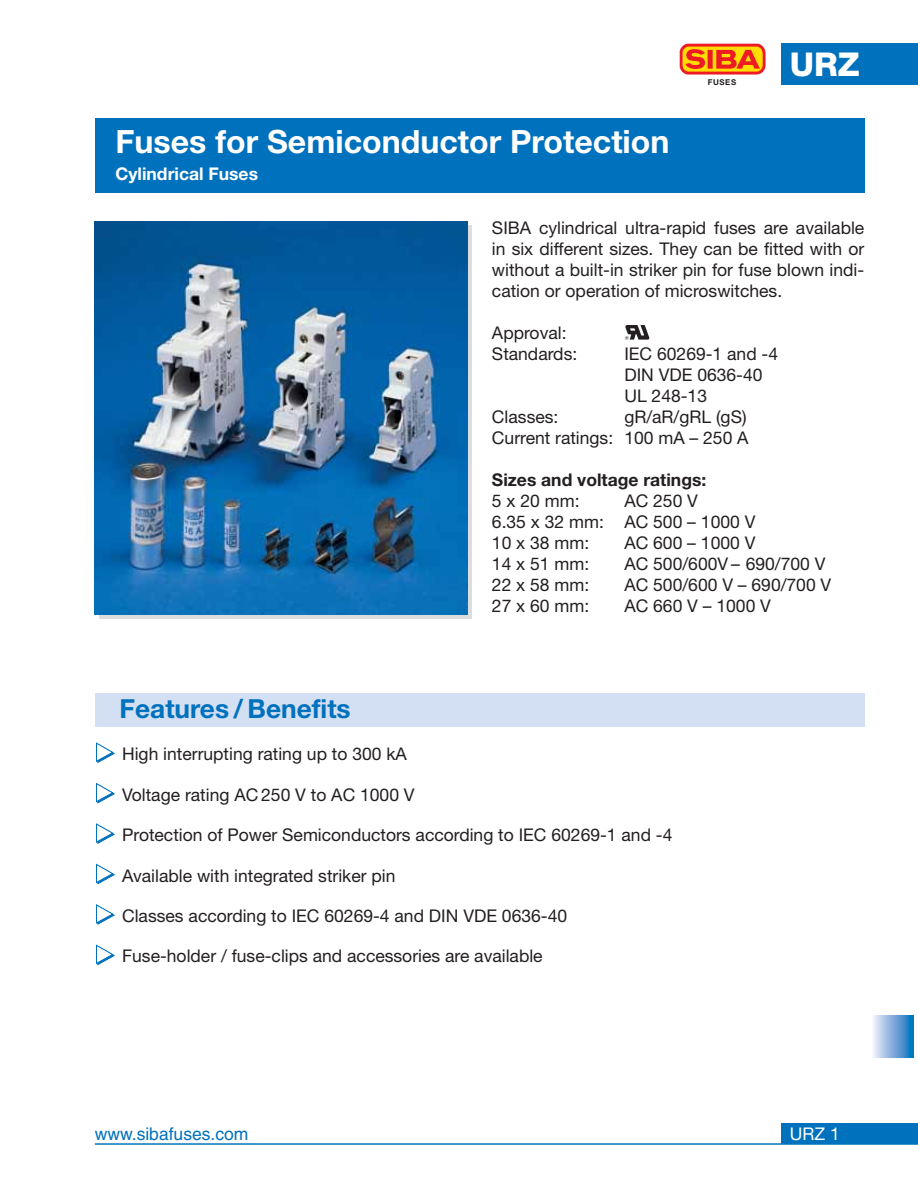
<style>
.page{position:relative;width:918px;height:1188px;background:#fff}
.page>*{position:absolute;margin:0;border:0;box-sizing:border-box;transform-origin:0 0}
.t1{font:800 32.85px "Helvetica Neue";color:#fff}
.t2{font:700 32.1px "Helvetica Neue";color:#fff}
.t3{font:700 26.25px "Helvetica Neue";color:#0071bc}
.t4{font:17.55px/21px "Helvetica Neue";color:#231f20}
.t5{font:700 17.55px "Helvetica Neue";color:#231f20}
.t6{font:17.55px "Helvetica";color:#0071bc}
.t7{font:700 17.55px "Helvetica Neue";color:#fff}
.t8{font:17.55px "Helvetica Neue";color:#fff}
.t9{font:700 8.1px "Helvetica Neue";letter-spacing:.085em;color:#231f20}
.t10{font:3.6px "European Pi Four";color:#231f20}
.s1{font-family:"European Pi Three";font-size:23.4px;color:#fff}
</style>
<div class="page">
<svg style="left:99px;top:226px;width:372px;height:393px;background:#acc3d4"></svg>
<div style="left:782px;top:44px;width:136px;height:41px;background:#0071bc"></div>
<div style="left:782px;top:1123px;width:136px;height:21px;background:#0071bc"></div>
<hr style="left:95px;top:1143px;width:823px;height:2px;background:#0071bc">
<img style="left:679px;top:43px;width:87px;height:32px">
<div style="left:95px;top:118px;width:769px;height:74px;background:#0071bc"></div>
<img style="left:95px;top:221px;width:372px;height:393px">
<div style="left:95px;top:693px;width:769px;height:33px;background:#d3dff2"></div>
<img style="left:625px;top:326px;width:24px;height:14px">
<svg style="left:873px;top:1016px;width:41px;height:41px;background:#7aacda"></svg>
<h2 class="t2" style="left:116px;top:130px;width:556px">Fuses for Semiconductor Protection</h2>
<p class="t7" style="left:116px;top:167px;width:144px">Cylindrical Fuses</p>
<p class="t9" style="left:708px;top:79px;width:30px">FUSES</p>
<h1 class="t1" style="left:790px;top:53px;width:71px">URZ</h1>
<p class="t4" style="left:492px;top:219px;width:374px;text-align:justify">SIBA cylindrical ultra-rapid fuses are available in six different sizes. They can be fitted with or without a built-in striker pin for fuse blown indi&shy;cation or operation of microswitches.</p>
<p class="t4" style="left:492px;top:324px;width:87px">Approval:<br>Standards:</p>
<p class="t10" style="left:625px;top:336px;width:5px">-</p>
<p class="t4" style="left:624px;top:345px;width:155px">IEC 60269-1 and -4<br>DIN VDE 0636-40<br>UL 248-13</p>
<p class="t4" style="left:492px;top:408px;width:258px;text-align:right">gR/aR/gRL (gS)<br>Current ratings: 100 mA – 250 A</p>
<p class="t5" style="left:492px;top:474px;width:216px">Sizes and voltage ratings:</p>
<p class="t4" style="left:492px;top:492px;width:89px">5 x 20 mm:</p>
<p class="t4" style="left:492px;top:408px;width:68px">Classes:</p>
<p class="t4" style="left:492px;top:492px;width:265px;text-indent:132px">AC 250 V<br>6.35 x 32 mm: AC 500 – 1000 V<br>10 x 38 mm:</p>
<p class="t4" style="left:624px;top:534px;width:133px">AC 600 – 1000 V</p>
<h3 class="t3" style="left:120px;top:699px;width:233px">Features / Benefits</h3>
<p class="t4" style="left:492px;top:555px;width:99px">14 x 51 mm:</p>
<p class="t4" style="left:624px;top:555px;width:203px">AC 500/600V – 690/700 V</p>
<p class="t4" style="left:492px;top:576px;width:99px">22 x 58 mm:</p>
<p class="t4" style="left:624px;top:576px;width:208px">AC 500/600 V – 690/700 V</p>
<p class="t4" style="left:492px;top:597px;width:99px">27 x 60 mm:</p>
<p class="t4" style="left:624px;top:597px;width:148px">AC 660 V – 1000 V</p>
<p class="t4" style="left:95px;top:745px;width:314px"><span class="s1">-</span> High interrupting rating up to 300 kA</p>
<p class="t4" style="left:95px;top:786px;width:321px"><span class="s1">-</span> Voltage rating AC 250 V to AC 1000 V</p>
<p class="t4" style="left:95px;top:826px;width:579px"><span class="s1">-</span> Protection of Power Semiconductors according to IEC 60269-1 and -4</p>
<p class="t4" style="left:95px;top:867px;width:302px"><span class="s1">-</span> Available with integrated striker pin</p>
<p class="t4" style="left:95px;top:907px;width:474px"><span class="s1">-</span> Classes according to IEC 60269-4 and DIN VDE 0636-40</p>
<p class="t4" style="left:95px;top:947px;width:449px"><span class="s1">-</span> Fuse-holder / fuse-clips and accessories are available</p>
<p class="t6" style="left:95px;top:1127px;width:155px">www.sibafuses.com</p>
<p class="t8" style="left:790px;top:1127px;width:51px">URZ 1</p>
</div>
